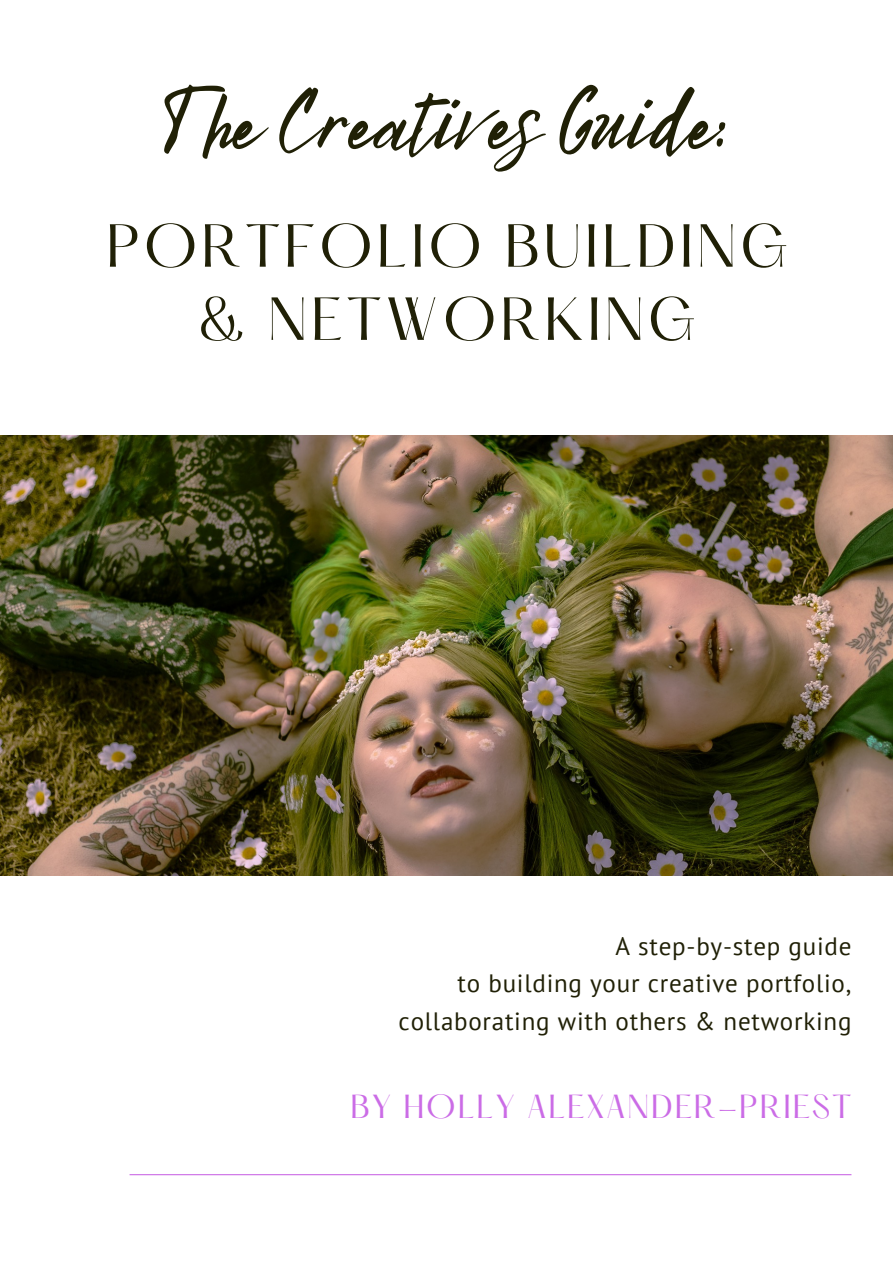
<style>
.page{position:relative;width:893px;height:1264px;background:#fff}
.page>*{position:absolute;margin:0;border:0;box-sizing:border-box;transform-origin:0 0}
.t1{font:90.9px "Bright Sunshine";color:#202006}
.t2{font:52.95px/73.2px "Hatton";letter-spacing:.07em;color:#202006;text-align:center}
.t3{font:29.1px "Hatton";letter-spacing:.06em;color:#cb6ce6}
.t4{font:25.05px/37.2px "PT Sans";letter-spacing:.03em;color:#202006;text-align:right}
</style>
<div class="page">
<img style="left:0;top:435px;width:892px;height:440px">
<hr style="left:129px;top:1174px;width:722px;height:1px;background:#cb6ce6">
<p class="t1" style="left:165px;top:50px;width:566px">The Creatives Guide:</p>
<h1 class="t2" style="left:106px;top:215px;width:682px">PORTFOLIO BUILDING &amp; NETWORKING</h1>
<p class="t4" style="left:615px;top:927px;width:237px">A step-by-step guide</p>
<p class="t4" style="left:398px;top:964px;width:454px">to building your creative portfolio, collaborating with others &amp; networking</p>
<p class="t3" style="left:350px;top:1092px;width:502px">BY HOLLY ALEXANDER-PRIEST</p>
</div>
